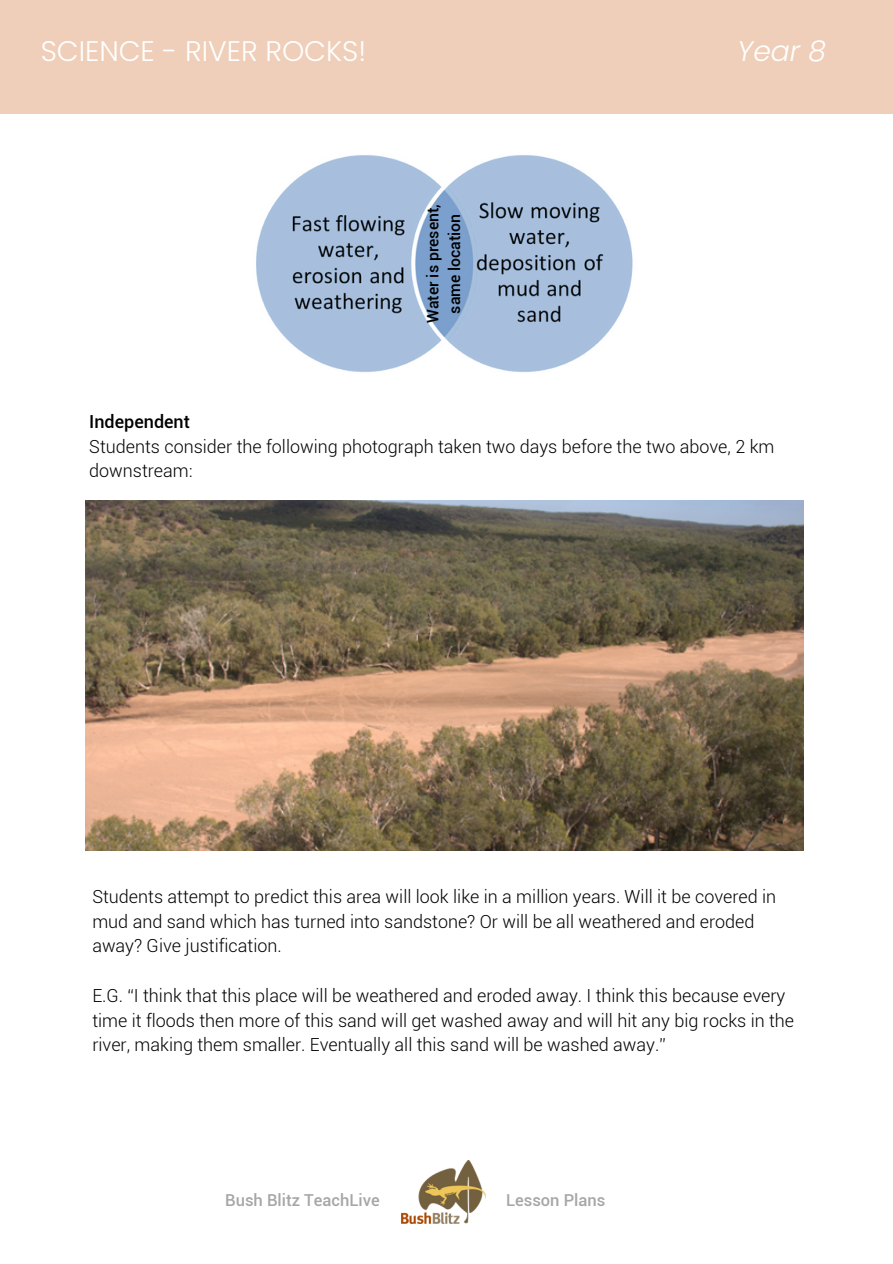
<style>
.page{position:relative;width:893px;height:1264px;background:#fff}
.page>*{position:absolute;margin:0;border:0;box-sizing:border-box;transform-origin:0 0}
.t1{font:300 28.35px "Poppins";color:#fff}
.t2{font:italic 300 28.35px "Poppins";color:#fff}
.t3{font:300 18px/24.8px "Roboto";color:#000}
.t4{font:500 18px "Roboto";color:#000}
.t5{font:500 16.5px "Roboto";color:#a6a6a6}
.t6{font:500 15.75px/21.8px "Roboto";color:#000;text-align:center}
</style>
<div class="page">
<div style="left:0;top:0;width:892px;height:114px;background:#efcfb9"></div>
<img style="left:401px;top:1160px;width:84px;height:63px">
<img style="left:256px;top:155px;width:377px;height:217px">
<img style="left:85px;top:500px;width:718px;height:350px">
<p class="t1" style="left:41px;top:31px;width:327px">SCIENCE - RIVER ROCKS!</p>
<p class="t2" style="left:737px;top:31px;width:90px">Year 8</p>
<p class="t6" style="left:422px;top:323px;width:120px;rotate:-90deg">Water is present, same location</p>
<p class="t4" style="left:89px;top:411px;width:102px">Independent</p>
<p class="t3" style="left:89px;top:434px;width:686px">Students consider the following photograph taken two days before the two above, 2 km downstream:</p>
<p class="t3" style="left:92px;top:884px;width:685px">Students attempt to predict this area will look like in a million years. Will it be covered in mud and sand which has turned into sandstone? Or will be all weathered and eroded away? Give justification.</p>
<p class="t3" style="left:92px;top:983px;width:703px">E.G. “I think that this place will be weathered and eroded away. I think this because every time it floods then more of this sand will get washed away and will hit any big rocks in the river, making them smaller. Eventually all this sand will be washed away.”</p>
<p class="t5" style="left:225px;top:1190px;width:156px">Bush Blitz TeachLive</p>
<p class="t5" style="left:506px;top:1190px;width:101px">Lesson Plans</p>
</div>
